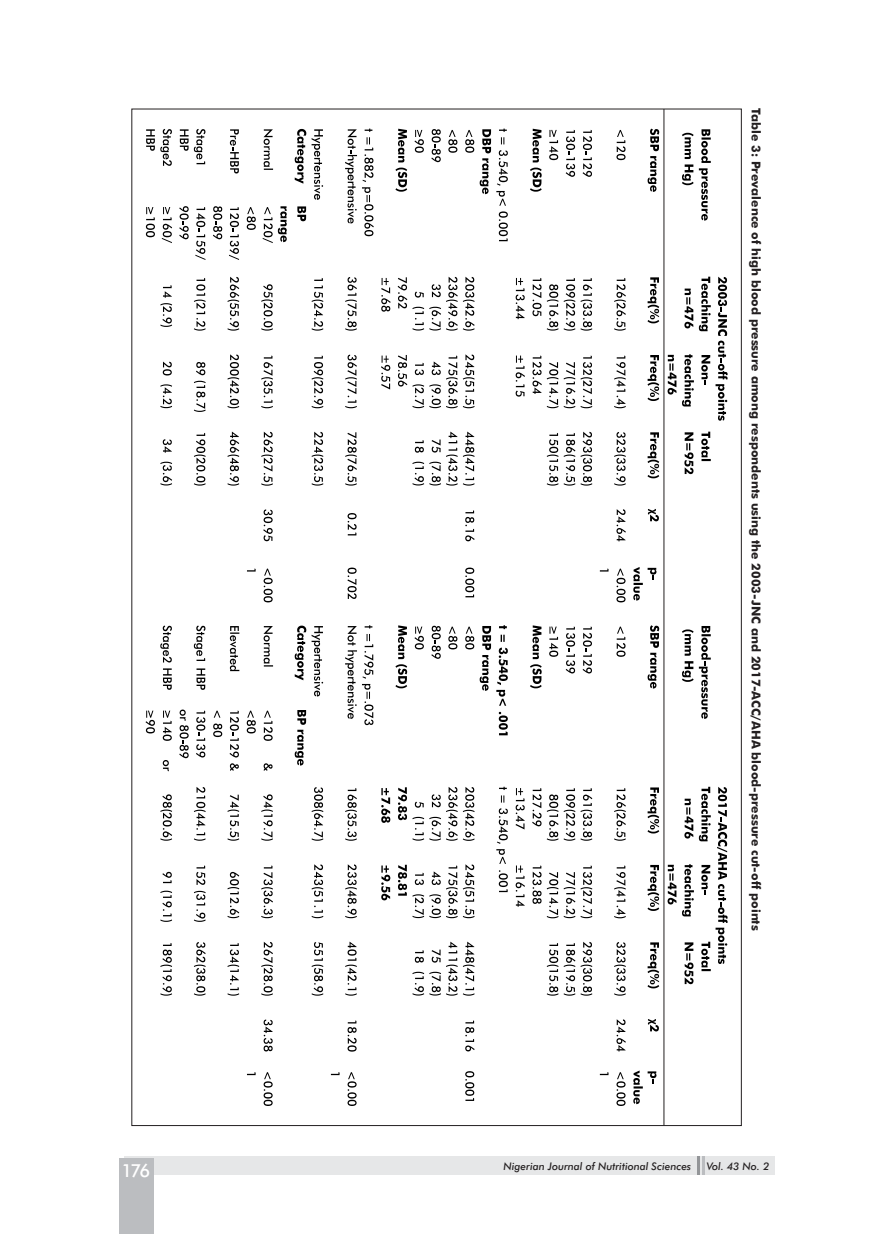
<style>
.page{position:relative;width:893px;height:1234px;background:#fff}
.page>*{position:absolute;margin:0;border:0;box-sizing:border-box;transform-origin:0 0}
.t1{font:500 18px "Futura BT";color:#fff}
.t2{font:700 12.15px "Futura BT";color:#231f20}
.t3{font:italic 500 10.5px "Futura BT";color:#231f20}
</style>
<div class="page">
<svg style="left:682px;top:129px;width:29px;height:91px"></svg>
<svg style="left:682px;top:276px;width:46px;height:144px"></svg>
<svg style="left:668px;top:355px;width:8px;height:39px"></svg>
<svg style="left:701px;top:431px;width:10px;height:30px"></svg>
<svg style="left:684px;top:432px;width:9px;height:42px"></svg>
<svg style="left:682px;top:626px;width:29px;height:92px"></svg>
<svg style="left:668px;top:864px;width:8px;height:40px"></svg>
<svg style="left:682px;top:786px;width:46px;height:197px"></svg>
<svg style="left:648px;top:129px;width:11px;height:63px"></svg>
<svg style="left:647px;top:277px;width:12px;height:46px"></svg>
<svg style="left:647px;top:355px;width:12px;height:46px"></svg>
<svg style="left:647px;top:432px;width:12px;height:46px"></svg>
<svg style="left:648px;top:509px;width:11px;height:12px"></svg>
<svg style="left:633px;top:567px;width:23px;height:33px"></svg>
<svg style="left:648px;top:625px;width:11px;height:63px"></svg>
<svg style="left:647px;top:787px;width:12px;height:46px"></svg>
<svg style="left:647px;top:864px;width:12px;height:46px"></svg>
<svg style="left:647px;top:942px;width:12px;height:46px"></svg>
<svg style="left:648px;top:1019px;width:11px;height:12px"></svg>
<svg style="left:633px;top:1070px;width:23px;height:33px"></svg>
<svg style="left:616px;top:130px;width:9px;height:30px"></svg>
<svg style="left:614px;top:278px;width:12px;height:52px"></svg>
<svg style="left:614px;top:355px;width:12px;height:53px"></svg>
<svg style="left:614px;top:432px;width:12px;height:53px"></svg>
<svg style="left:616px;top:509px;width:10px;height:32px"></svg>
<svg style="left:616px;top:568px;width:9px;height:34px"></svg>
<svg style="left:616px;top:626px;width:9px;height:30px"></svg>
<svg style="left:614px;top:788px;width:12px;height:52px"></svg>
<svg style="left:614px;top:865px;width:12px;height:53px"></svg>
<svg style="left:614px;top:942px;width:12px;height:53px"></svg>
<svg style="left:616px;top:1019px;width:10px;height:32px"></svg>
<svg style="left:616px;top:1072px;width:9px;height:33px"></svg>
<svg style="left:583px;top:130px;width:9px;height:47px"></svg>
<svg style="left:583px;top:626px;width:9px;height:47px"></svg>
<svg style="left:566px;top:130px;width:9px;height:47px"></svg>
<svg style="left:566px;top:626px;width:9px;height:47px"></svg>
<svg style="left:549px;top:130px;width:9px;height:30px"></svg>
<svg style="left:547px;top:431px;width:45px;height:54px"></svg>
<svg style="left:549px;top:626px;width:9px;height:30px"></svg>
<svg style="left:547px;top:941px;width:45px;height:54px"></svg>
<svg style="left:530px;top:129px;width:12px;height:63px"></svg>
<svg style="left:532px;top:278px;width:60px;height:52px"></svg>
<svg style="left:516px;top:278px;width:9px;height:41px"></svg>
<svg style="left:532px;top:355px;width:60px;height:53px"></svg>
<svg style="left:516px;top:355px;width:9px;height:41px"></svg>
<svg style="left:530px;top:625px;width:12px;height:63px"></svg>
<svg style="left:532px;top:788px;width:60px;height:52px"></svg>
<svg style="left:516px;top:788px;width:9px;height:41px"></svg>
<svg style="left:532px;top:865px;width:60px;height:53px"></svg>
<svg style="left:516px;top:865px;width:9px;height:41px"></svg>
<svg style="left:496px;top:786px;width:12px;height:105px"></svg>
<svg style="left:480px;top:128px;width:28px;height:113px"></svg>
<svg style="left:480px;top:625px;width:28px;height:110px"></svg>
<svg style="left:465px;top:130px;width:9px;height:23px"></svg>
<svg style="left:465px;top:510px;width:10px;height:31px"></svg>
<svg style="left:465px;top:567px;width:9px;height:30px"></svg>
<svg style="left:465px;top:626px;width:9px;height:23px"></svg>
<svg style="left:465px;top:1020px;width:10px;height:31px"></svg>
<svg style="left:465px;top:1071px;width:9px;height:29px"></svg>
<svg style="left:448px;top:130px;width:9px;height:23px"></svg>
<svg style="left:448px;top:626px;width:9px;height:23px"></svg>
<svg style="left:431px;top:129px;width:10px;height:33px"></svg>
<svg style="left:431px;top:625px;width:10px;height:33px"></svg>
<svg style="left:414px;top:130px;width:10px;height:23px"></svg>
<svg style="left:412px;top:431px;width:63px;height:54px"></svg>
<svg style="left:414px;top:626px;width:10px;height:23px"></svg>
<svg style="left:412px;top:941px;width:63px;height:54px"></svg>
<svg style="left:395px;top:129px;width:12px;height:63px"></svg>
<svg style="left:398px;top:276px;width:77px;height:54px"></svg>
<svg style="left:381px;top:278px;width:10px;height:33px"></svg>
<svg style="left:398px;top:354px;width:77px;height:54px"></svg>
<svg style="left:381px;top:355px;width:9px;height:34px"></svg>
<svg style="left:395px;top:625px;width:12px;height:63px"></svg>
<svg style="left:398px;top:787px;width:77px;height:53px"></svg>
<svg style="left:381px;top:788px;width:9px;height:34px"></svg>
<svg style="left:398px;top:864px;width:77px;height:54px"></svg>
<svg style="left:381px;top:865px;width:9px;height:35px"></svg>
<svg style="left:345px;top:128px;width:29px;height:108px"></svg>
<svg style="left:345px;top:277px;width:12px;height:53px"></svg>
<svg style="left:345px;top:354px;width:12px;height:54px"></svg>
<svg style="left:345px;top:432px;width:12px;height:53px"></svg>
<svg style="left:348px;top:513px;width:9px;height:22px"></svg>
<svg style="left:347px;top:567px;width:10px;height:32px"></svg>
<svg style="left:345px;top:625px;width:28px;height:100px"></svg>
<svg style="left:345px;top:788px;width:12px;height:52px"></svg>
<svg style="left:345px;top:864px;width:12px;height:54px"></svg>
<svg style="left:345px;top:941px;width:12px;height:54px"></svg>
<svg style="left:348px;top:1020px;width:9px;height:31px"></svg>
<svg style="left:348px;top:1072px;width:9px;height:33px"></svg>
<svg style="left:312px;top:129px;width:11px;height:71px"></svg>
<svg style="left:312px;top:278px;width:11px;height:52px"></svg>
<svg style="left:312px;top:355px;width:11px;height:53px"></svg>
<svg style="left:312px;top:431px;width:11px;height:54px"></svg>
<svg style="left:312px;top:626px;width:11px;height:70px"></svg>
<svg style="left:312px;top:787px;width:11px;height:53px"></svg>
<svg style="left:312px;top:864px;width:11px;height:54px"></svg>
<svg style="left:312px;top:942px;width:11px;height:53px"></svg>
<svg style="left:295px;top:129px;width:11px;height:55px"></svg>
<svg style="left:297px;top:206px;width:9px;height:15px"></svg>
<svg style="left:295px;top:625px;width:11px;height:55px"></svg>
<svg style="left:295px;top:710px;width:11px;height:55px"></svg>
<svg style="left:263px;top:129px;width:10px;height:41px"></svg>
<svg style="left:263px;top:206px;width:24px;height:37px"></svg>
<svg style="left:247px;top:207px;width:9px;height:23px"></svg>
<svg style="left:261px;top:284px;width:12px;height:46px"></svg>
<svg style="left:261px;top:355px;width:12px;height:53px"></svg>
<svg style="left:261px;top:431px;width:12px;height:54px"></svg>
<svg style="left:263px;top:509px;width:10px;height:32px"></svg>
<svg style="left:264px;top:568px;width:9px;height:34px"></svg>
<svg style="left:247px;top:568px;width:9px;height:3px"></svg>
<svg style="left:263px;top:626px;width:10px;height:40px"></svg>
<svg style="left:264px;top:710px;width:9px;height:60px"></svg>
<svg style="left:247px;top:710px;width:9px;height:23px"></svg>
<svg style="left:261px;top:794px;width:12px;height:46px"></svg>
<svg style="left:261px;top:865px;width:12px;height:53px"></svg>
<svg style="left:261px;top:942px;width:12px;height:53px"></svg>
<svg style="left:264px;top:1019px;width:9px;height:32px"></svg>
<svg style="left:264px;top:1072px;width:9px;height:33px"></svg>
<svg style="left:230px;top:129px;width:9px;height:44px"></svg>
<svg style="left:229px;top:207px;width:10px;height:53px"></svg>
<svg style="left:213px;top:206px;width:9px;height:33px"></svg>
<svg style="left:227px;top:276px;width:12px;height:54px"></svg>
<svg style="left:227px;top:354px;width:12px;height:54px"></svg>
<svg style="left:227px;top:431px;width:12px;height:54px"></svg>
<svg style="left:230px;top:626px;width:9px;height:45px"></svg>
<svg style="left:230px;top:710px;width:9px;height:60px"></svg>
<svg style="left:213px;top:710px;width:9px;height:27px"></svg>
<svg style="left:227px;top:794px;width:12px;height:46px"></svg>
<svg style="left:227px;top:871px;width:12px;height:47px"></svg>
<svg style="left:227px;top:943px;width:12px;height:52px"></svg>
<svg style="left:180px;top:129px;width:25px;height:35px"></svg>
<svg style="left:195px;top:207px;width:10px;height:53px"></svg>
<svg style="left:179px;top:206px;width:10px;height:33px"></svg>
<svg style="left:194px;top:278px;width:12px;height:52px"></svg>
<svg style="left:194px;top:362px;width:12px;height:50px"></svg>
<svg style="left:194px;top:433px;width:12px;height:52px"></svg>
<svg style="left:194px;top:625px;width:11px;height:64px"></svg>
<svg style="left:196px;top:710px;width:9px;height:47px"></svg>
<svg style="left:179px;top:709px;width:10px;height:49px"></svg>
<svg style="left:194px;top:787px;width:12px;height:53px"></svg>
<svg style="left:194px;top:865px;width:12px;height:56px"></svg>
<svg style="left:194px;top:942px;width:12px;height:53px"></svg>
<svg style="left:146px;top:129px;width:26px;height:37px"></svg>
<svg style="left:162px;top:207px;width:10px;height:36px"></svg>
<svg style="left:146px;top:207px;width:9px;height:30px"></svg>
<svg style="left:160px;top:285px;width:12px;height:42px"></svg>
<svg style="left:160px;top:361px;width:12px;height:47px"></svg>
<svg style="left:160px;top:439px;width:12px;height:46px"></svg>
<svg style="left:160px;top:625px;width:12px;height:64px"></svg>
<svg style="left:163px;top:710px;width:9px;height:61px"></svg>
<svg style="left:146px;top:710px;width:9px;height:23px"></svg>
<svg style="left:160px;top:794px;width:12px;height:46px"></svg>
<svg style="left:160px;top:871px;width:12px;height:50px"></svg>
<svg style="left:160px;top:943px;width:12px;height:52px"></svg>
<hr style="left:663px;top:109px;width:1px;height:1016px;background:#231f20">
<div style="left:124px;top:1156px;width:651px;height:18px;background:#e6e7e8"></div>
<div style="left:119px;top:1157px;width:35px;height:76px;background:#bbbdc0"></div>
<hr style="left:697px;top:1156px;width:3px;height:18px;background:#939598">
<hr style="left:702px;top:1156px;width:3px;height:18px;background:#bbbdc0">
<p class="t2" style="left:761px;top:108px;width:823px;rotate:90deg">Table 3: Prevalence of high blood pressure among respondents using the 2003-JNC and 2017-ACC/AHA blood-pressure cut-off points</p>
<h1 class="t1" style="left:121px;top:1162px;width:30px">176</h1>
<p class="t3" style="left:504px;top:1161px;width:189px">Nigerian Journal of Nutritional Sciences</p>
<p class="t3" style="left:707px;top:1161px;width:64px">Vol. 43 No. 2</p>
</div>
